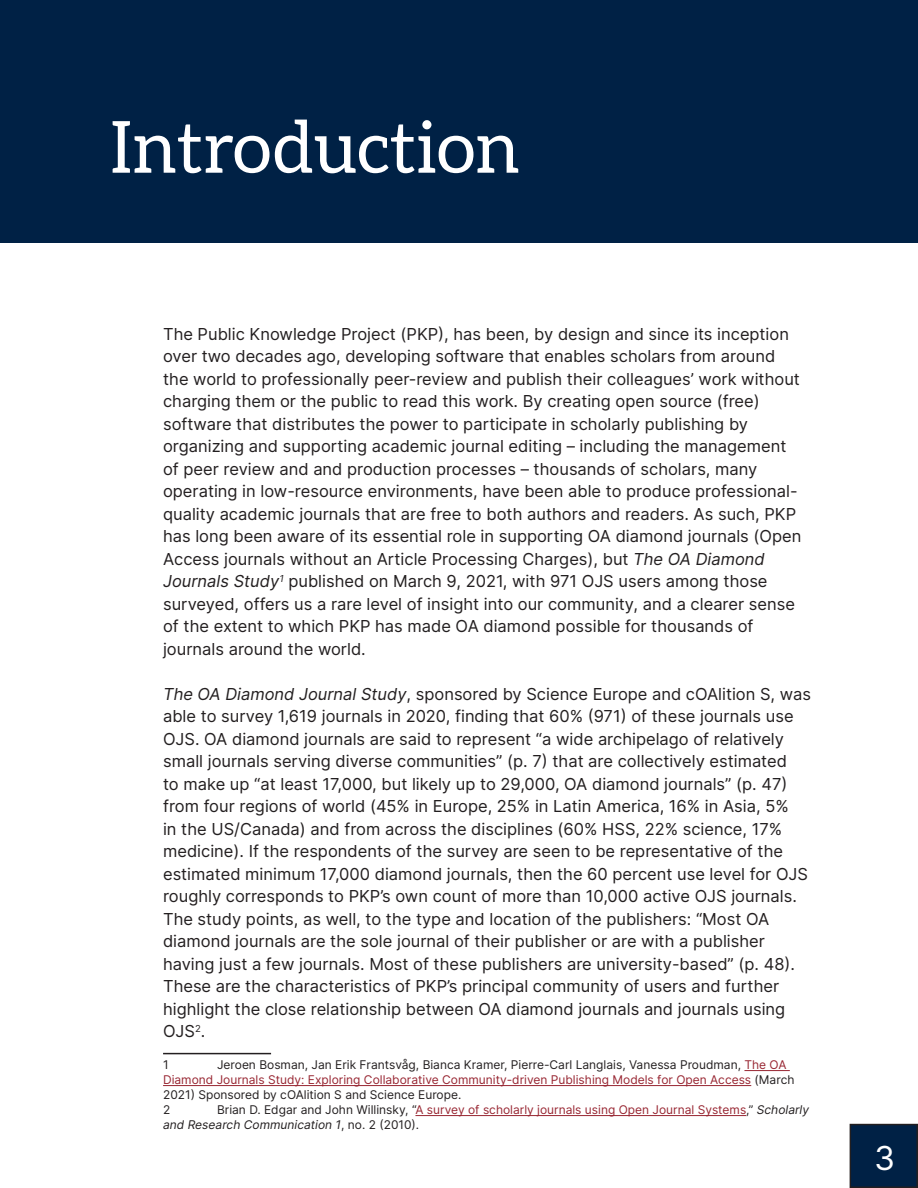
<style>
.page{position:relative;width:918px;height:1188px;background:#fff}
.page>*{position:absolute;margin:0;border:0;box-sizing:border-box;transform-origin:0 0}
.t1{font:72px "Aleo";color:#fff}
.t2{font:33px "Inter";color:#fff}
.t3{font:16.5px/22.5px "Inter";color:#231f20}
.Paragraph_Style_-_fo{font:12px/15px "Inter";color:#231f20}
.Paragraph_Style_-_fo-2{font:12px/15px "Inter";color:#982632}
.s1{font-style:italic}
.s2{color:#982632}
.s3{color:#231f20}
.s4{font-style:italic;color:#231f20}
</style>
<div class="page">
<hr style="left:163px;top:1053px;width:108px;height:1px;background:#231f20">
<hr style="left:744px;top:1070px;width:46px;height:1px;background:#982632">
<hr style="left:163px;top:1085px;width:588px;height:1px;background:#982632">
<hr style="left:415px;top:1115px;width:331px;height:1px;background:#982632">
<div style="left:0;top:0;width:918px;height:243px;background:#002145"></div>
<div style="left:850px;top:1125px;width:67px;height:62px;background:#002145"></div>
<div style="left:850px;top:1124px;width:68px;height:64px;border:2px solid #231f20"></div>
<p class="t1" style="left:110px;top:105px;width:411px">Introduction</p>
<p class="t3" style="left:163px;top:322px;width:640px">The Public Knowledge Project (PKP), has been, by design and since its inception over two decades ago, developing software that enables scholars from around the world to professionally peer-review and publish their colleagues’ work without charging them or the public to read this work. By creating open source (free) software that distributes the power to participate in scholarly publishing by organizing and supporting academic journal editing – including the management of peer review and and production processes – thousands of scholars, many operating in low-resource environments, have been able to produce professional&shy;quality academic journals that are free to both authors and readers. As such, PKP has long been aware of its essential role in supporting OA diamond journals (Open Access journals without an Article Processing Charges), but <span class="s1">The OA Diamond Journals Study</span><sup>1</sup> published on March 9, 2021, with 971 OJS users among those surveyed, offers us a rare level of insight into our community, and a clearer sense of the extent to which PKP has made OA diamond possible for thousands of journals around the world.</p>
<p class="t3" style="left:163px;top:682px;width:649px"><span class="s1">The OA Diamond Journal Study</span>, sponsored by Science Europe and cOAlition S, was able to survey 1,619 journals in 2020, finding that 60% (971) of these journals use OJS. OA diamond journals are said to represent “a wide archipelago of relatively small journals serving diverse communities” (p. 7) that are collectively estimated<br>to make up “at least 17,000, but likely up to 29,000, OA diamond journals” (p. 47) from four regions of world (45% in Europe, 25% in Latin America, 16% in Asia, 5%<br>in the US/Canada) and from across the disciplines (60% HSS, 22% science, 17% medicine). If the respondents of the survey are seen to be representative of the estimated minimum 17,000 diamond journals, then the 60 percent use level for OJS roughly corresponds to PKP’s own count of more than 10,000 active OJS journals.<br>The study points, as well, to the type and location of the publishers: “Most OA diamond journals are the sole journal of their publisher or are with a publisher having just a few journals. Most of these publishers are university-based” (p. 48).<br>These are the characteristics of PKP’s principal community of users and further highlight the close relationship between OA diamond journals and journals using OJS<sup>2</sup>.</p>
<p class="Paragraph_Style_-_fo" style="left:163px;top:1056px;width:7px">1</p>
<p class="Paragraph_Style_-_fo" style="left:163px;top:1056px;width:633px;text-indent:54px">Jeroen Bosman, Jan Erik Frantsvåg, Bianca Kramer, Pierre-Carl Langlais, Vanessa Proudman, <span class="s2">The OA<br>Diamond Journals Study: Exploring Collaborative Community-driven Publishing Models for Open Access</span> (March<br>2021) Sponsored by cOAlition S and Science Europe.</p>
<p class="Paragraph_Style_-_fo" style="left:163px;top:1101px;width:9px">2</p>
<p class="Paragraph_Style_-_fo-2" style="left:163px;top:1101px;width:648px;text-indent:54px"><span class="s3">Brian D. Edgar and John Willinsky, “</span>A survey of scholarly journals using Open Journal Systems<span class="s3">,”</span> <span class="s4">Scholarly and Research Communication 1</span><span class="s3">, no. 2 (2010).</span></p>
<p class="t2" style="left:874px;top:1134px;width:22px">3</p>
</div>
